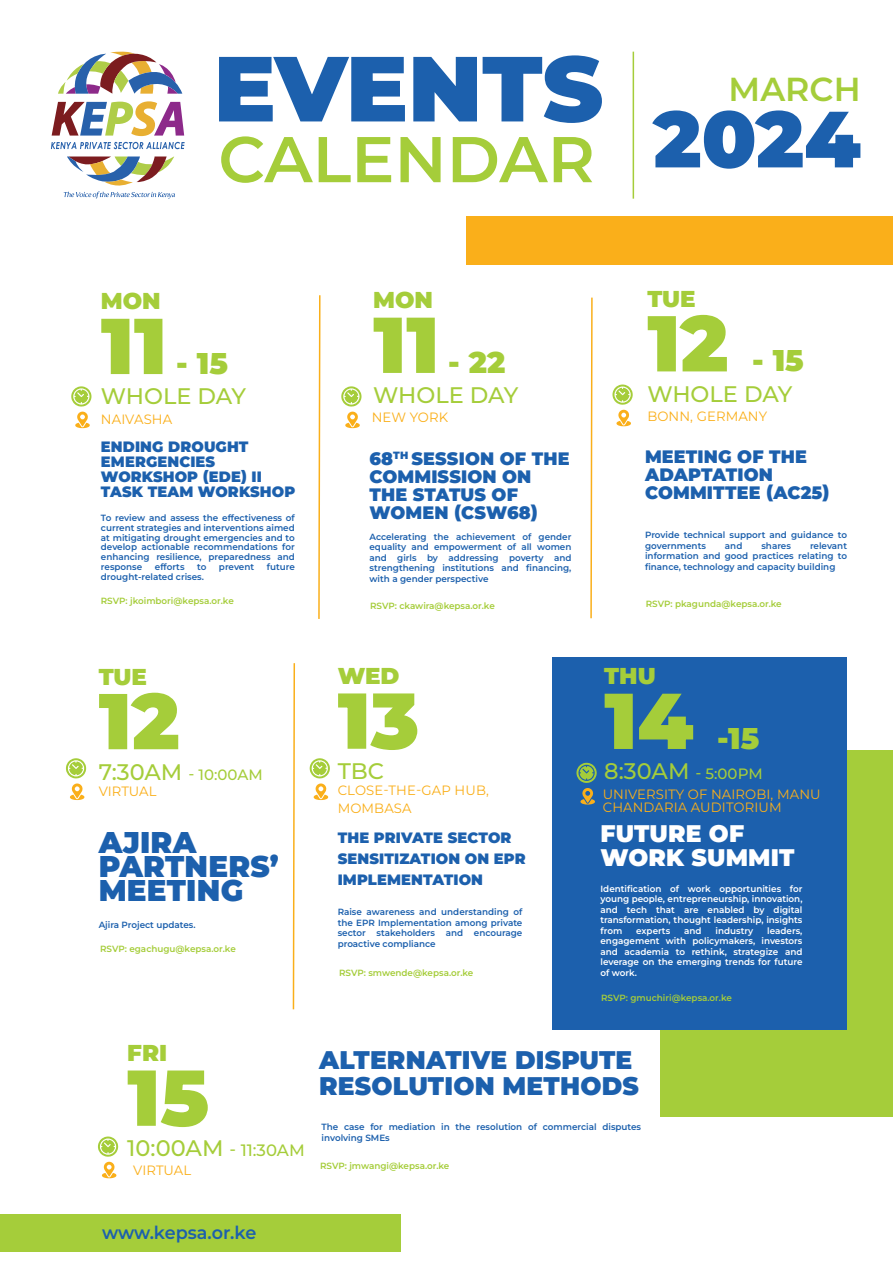
<style>
.page{position:relative;width:893px;height:1263px;background:#fff}
.page>*{position:absolute;margin:0;border:0;box-sizing:border-box;transform-origin:0 0}
.t1{font:900 92.25px "Montserrat";color:#1c60ad}
.t2{font:900 79.5px "Montserrat";color:#1c60ad}
.t3{font:900 78.9px "Montserrat";color:#a5cd3a}
.t4{font:100 64.5px "Montserrat";color:#a5cd3a}
.t5{font:600 33.3px "Montserrat";color:#a5cd3a}
.t6{font:900 30px/24px "Montserrat";letter-spacing:.01em;color:#1c60ad}
.t7{font:900 30px "Montserrat";color:#a5cd3a}
.t8{font:900 25.5px/25.5px "Montserrat";letter-spacing:.01em;color:#1c60ad}
.t9{font:900 24px/24px "Montserrat";letter-spacing:.01em;color:#fff}
.t10{font:900 22.95px "Montserrat";color:#a5cd3a}
.t11{font:500 22.5px "Montserrat";color:#a5cd3a}
.t12{font:900 18px/18px "Montserrat";letter-spacing:.01em;color:#1c60ad}
.t13{font:100 18px "Montserrat";letter-spacing:-.005em;color:#1c60ad}
.t14{font:500 16.5px "Montserrat";color:#a5cd3a}
.t15{font:900 15px/15px "Montserrat";letter-spacing:.01em;color:#1c60ad}
.t16{font:500 15px "Montserrat";color:#a5cd3a}
.t17{font:100 13.5px/17.2px "Montserrat";letter-spacing:.01em;color:#faaf1a}
.t18{font:100 9px/10.5px "Montserrat";color:#1c60ad;text-align:justify}
.t19{font:100 9px/10.5px "Montserrat";color:#fff;text-align:justify}
.t20{font:100 9px "Montserrat";color:#a5cd3a}
.s1{font-size:22.5px}
</style>
<div class="page">
<div style="left:466px;top:217px;width:427px;height:48px;background:#faaf1a"></div>
<div style="left:660px;top:751px;width:233px;height:366px;background:#a5cd3a"></div>
<div style="left:0;top:1214px;width:401px;height:37px;background:#a5cd3a"></div>
<div style="left:552px;top:658px;width:295px;height:372px;background:#1c60ad"></div>
<svg style="left:318px;top:295px;width:3px;height:324px"></svg>
<hr style="left:633px;top:52px;width:1px;height:147px;background:#a5cd3a">
<svg style="left:590px;top:297px;width:3px;height:322px"></svg>
<svg style="left:292px;top:663px;width:3px;height:347px"></svg>
<svg style="left:612px;top:384px;width:21px;height:42px"></svg>
<svg style="left:341px;top:386px;width:20px;height:42px"></svg>
<svg style="left:71px;top:386px;width:20px;height:42px"></svg>
<svg style="left:66px;top:758px;width:20px;height:42px"></svg>
<svg style="left:310px;top:758px;width:20px;height:42px"></svg>
<svg style="left:576px;top:763px;width:21px;height:41px"></svg>
<svg style="left:98px;top:1136px;width:20px;height:42px"></svg>
<svg style="left:52px;top:101px;width:132px;height:35px"></svg>
<svg style="left:58px;top:52px;width:124px;height:42px"></svg>
<svg style="left:64px;top:156px;width:111px;height:43px"></svg>
<svg style="left:51px;top:142px;width:134px;height:7px"></svg>
<h1 class="t1" style="left:214px;top:27px;width:391px">EVENTS</h1>
<h3 class="t4" style="left:218px;top:116px;width:378px">CALENDAR</h3>
<h3 class="t5" style="left:729px;top:67px;width:134px">MARCH</h3>
<h2 class="t2" style="left:653px;top:86px;width:209px">2024</h2>
<h3 class="t10" style="left:101px;top:286px;width:61px">MON</h3>
<h3 class="t3" style="left:101px;top:293px;width:68px">11</h3>
<h3 class="t7" style="left:176px;top:343px;width:53px">- 15</h3>
<h3 class="t11" style="left:101px;top:381px;width:147px">WHOLE DAY</h3>
<h3 class="t17" style="left:101px;top:410px;width:73px">NAIVASHA</h3>
<h3 class="t15" style="left:101px;top:438px;width:196px">ENDING DROUGHT<br>EMERGENCIES<br>WORKSHOP (EDE) II<br>TASK TEAM WORKSHOP</h3>
<p class="t18" style="left:101px;top:513px;width:195px;line-height:9.8px">To review and assess the effectiveness of current strategies and interventions aimed at mitigating drought emergencies and to develop actionable recommendations for enhancing resilience, preparedness and response</p>
<p class="t18" style="left:155px;top:561px;width:31px">efforts</p>
<p class="t18" style="left:197px;top:561px;width:11px">to</p>
<p class="t18" style="left:219px;top:561px;width:37px">prevent</p>
<p class="t18" style="left:267px;top:561px;width:30px">future</p>
<p class="t18" style="left:101px;top:571px;width:105px">drought-related crises.</p>
<p class="t20" style="left:101px;top:595px;width:134px">RSVP: jkoimbori@kepsa.or.ke</p>
<h3 class="t10" style="left:373px;top:285px;width:61px">MON</h3>
<h3 class="t3" style="left:373px;top:292px;width:68px">11</h3>
<h3 class="t7" style="left:448px;top:342px;width:59px">- 22</h3>
<h3 class="t11" style="left:373px;top:380px;width:147px">WHOLE DAY</h3>
<h3 class="t17" style="left:372px;top:409px;width:78px">NEW YORK</h3>
<h3 class="t12" style="left:369px;top:449px;width:202px">68<sup>TH</sup> SESSION OF THE<br>COMMISSION ON<br>THE STATUS OF<br>WOMEN (CSW68)</h3>
<p class="t18" style="left:369px;top:531px;width:203px">Accelerating the achievement of gender equality and empowerment of all women and girls by addressing poverty and strengthening institutions and financing, with a gender perspective</p>
<p class="t20" style="left:370px;top:600px;width:126px">RSVP: ckawira@kepsa.or.ke</p>
<h3 class="t10" style="left:647px;top:283px;width:50px">TUE</h3>
<h3 class="t3" style="left:647px;top:291px;width:83px">12</h3>
<h3 class="t7" style="left:752px;top:341px;width:53px">- 15</h3>
<h3 class="t11" style="left:647px;top:379px;width:147px">WHOLE DAY</h3>
<h3 class="t17" style="left:647px;top:407px;width:121px">BONN, GERMANY</h3>
<h3 class="t12" style="left:645px;top:447px;width:186px">MEETING OF THE<br>ADAPTATION<br>COMMITTEE (AC25)</h3>
<p class="t18" style="left:645px;top:529px;width:203px">Provide technical support and guidance to governments</p>
<p class="t18" style="left:645px;top:540px;width:203px;text-indent:165px">relevant information and good practices relating to finance, technology and capacity building</p>
<p class="t18" style="left:725px;top:540px;width:19px">and</p>
<p class="t18" style="left:761px;top:540px;width:31px">shares</p>
<p class="t20" style="left:646px;top:598px;width:137px">RSVP: pkagunda@kepsa.or.ke</p>
<h3 class="t10" style="left:99px;top:661px;width:50px">TUE</h3>
<h3 class="t3" style="left:99px;top:669px;width:83px">12</h3>
<h3 class="t16" style="left:99px;top:764px;width:166px"><span class="s1">7:30AM</span> - 10:00AM</h3>
<h3 class="t17" style="left:99px;top:782px;width:59px">VIRTUAL</h3>
<h3 class="t6" style="left:99px;top:830px;width:181px">AJIRA<br>PARTNERS’<br>MEETING</h3>
<p class="t18" style="left:99px;top:919px;width:98px">Ajira Project updates.</p>
<p class="t20" style="left:100px;top:943px;width:137px">RSVP: egachugu@kepsa.or.ke</p>
<h3 class="t10" style="left:338px;top:661px;width:63px">WED</h3>
<h3 class="t3" style="left:338px;top:668px;width:83px">13</h3>
<h3 class="t11" style="left:338px;top:756px;width:48px">TBC</h3>
<h3 class="t17" style="left:338px;top:781px;width:153px">CLOSE-THE-GAP HUB,<br>MOMBASA</h3>
<h3 class="t15" style="left:338px;top:827px;width:190px;line-height:21px">THE PRIVATE SECTOR<br>SENSITIZATION ON EPR<br>IMPLEMENTATION</h3>
<p class="t18" style="left:338px;top:906px;width:186px">Raise awareness and understanding of the EPR Implementation among private sector stakeholders and encourage proactive compliance</p>
<p class="t20" style="left:339px;top:966px;width:136px">RSVP: smwende@kepsa.or.ke</p>
<h3 class="t10" style="left:604px;top:661px;width:53px">THU</h3>
<h3 class="t3" style="left:604px;top:668px;width:91px">14</h3>
<h3 class="t7" style="left:717px;top:718px;width:44px">-15</h3>
<h3 class="t16" style="left:604px;top:764px;width:160px"><span class="s1">8:30AM</span> - 5:00PM</h3>
<h3 class="t17" style="left:603px;top:787px;width:219px;line-height:13.5px">UNIVERSITY OF NAIROBI, MANU<br>CHANDARIA AUDITORIUM</h3>
<h3 class="t9" style="left:600px;top:821px;width:196px">FUTURE OF<br>WORK SUMMIT</h3>
<p class="t19" style="left:600px;top:883px;width:203px">Identification of work opportunities for young people, entrepreneurship, innovation, and tech that are enabled by digital transformation, thought leadership, insights from</p>
<p class="t19" style="left:636px;top:925px;width:35px">experts</p>
<p class="t19" style="left:684px;top:925px;width:19px">and</p>
<p class="t19" style="left:716px;top:925px;width:39px">industry</p>
<p class="t19" style="left:600px;top:925px;width:203px;text-indent:167px">leaders, engagement with policymakers, investors and academia to rethink, strategize and leverage on the emerging trends for future of work.</p>
<p class="t20" style="left:601px;top:992px;width:132px">RSVP: gmuchiri@kepsa.or.ke</p>
<h3 class="t10" style="left:127px;top:1038px;width:41px">FRI</h3>
<h3 class="t3" style="left:127px;top:1045px;width:83px">15</h3>
<h3 class="t14" style="left:127px;top:1139px;width:179px"><span class="s1">10:00AM</span> - 11:30AM</h3>
<h3 class="t17" style="left:133px;top:1161px;width:59px">VIRTUAL</h3>
<p class="t20" style="left:320px;top:1160px;width:131px">RSVP: jmwangi@kepsa.or.ke</p>
<h3 class="t8" style="left:319px;top:1047px;width:321px">ALTERNATIVE DISPUTE<br>RESOLUTION METHODS</h3>
<p class="t18" style="left:322px;top:1121px;width:321px">The case for mediation in the resolution of commercial disputes involving SMEs</p>
<h3 class="t13" style="left:102px;top:1220px;width:156px">www.kepsa.or.ke</h3>
</div>
